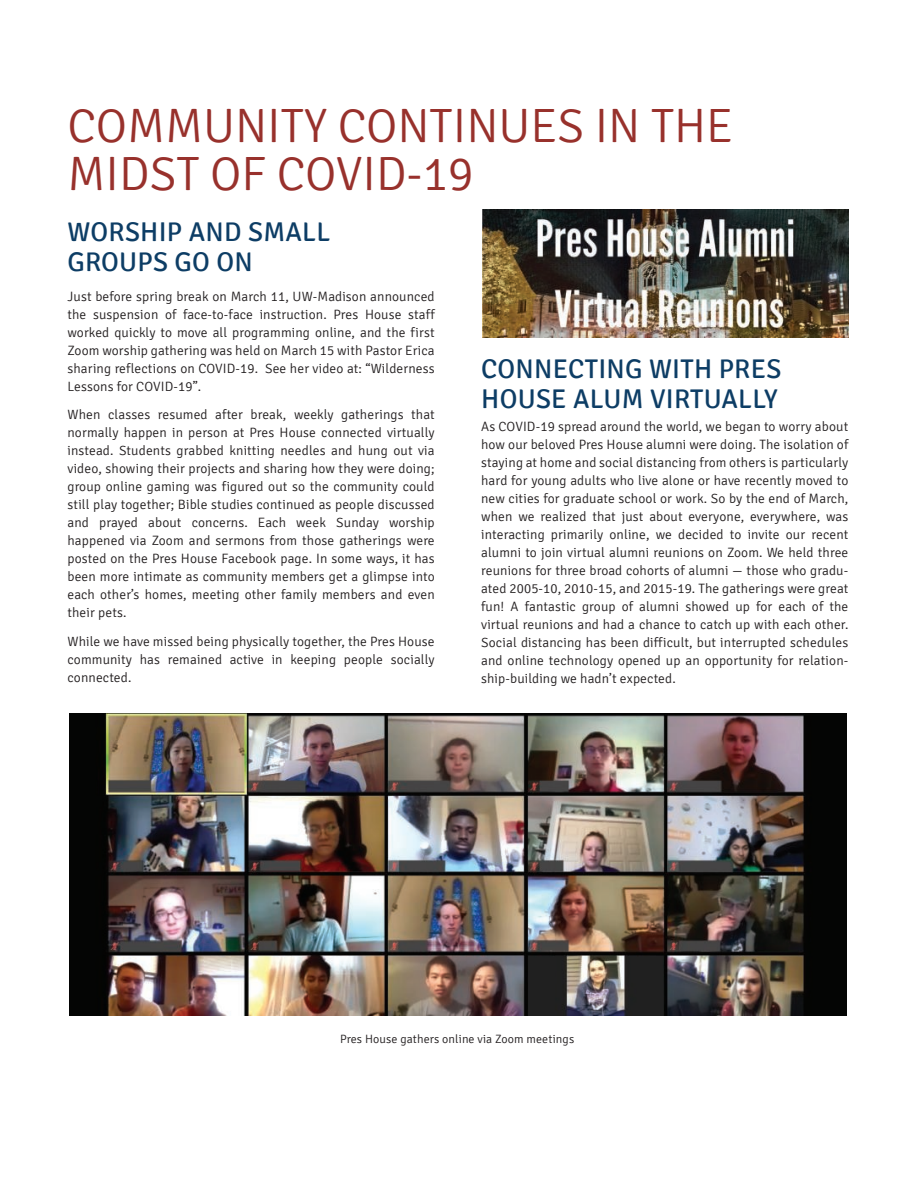
<style>
.page{position:relative;width:918px;height:1188px;background:#fff}
.page>*{position:absolute;margin:0;border:0;box-sizing:border-box;transform-origin:0 0}
.t1{font:300 48px/48px "Signika";color:#98312c}
.t2{font:27px/30px "Signika";letter-spacing:.01em;color:#0d3d65}
.t3{font:300 13.5px/18px "Signika";letter-spacing:.01em;color:#231f20;text-align:justify}
.t4{font:300 12px "Signika";letter-spacing:.01em;color:#231f20}
</style>
<div class="page">
<img style="left:483px;top:209px;width:366px;height:129px">
<img style="left:69px;top:713px;width:778px;height:303px">
<h1 class="t1" style="left:68px;top:103px;width:667px">COMMUNITY CONTINUES IN THE<br>MIDST OF COVID-19</h1>
<h2 class="t2" style="left:68px;top:218px;width:264px">WORSHIP AND SMALL<br>GROUPS GO ON</h2>
<p class="t3" style="left:68px;top:288px;width:369px">Just before spring break on March 11, UW-Madison announced the suspension of face-to-face instruction. Pres House staff worked quickly to move all programming online, and the first Zoom worship gathering was held on March 15 with Pastor Erica sharing reflections on COVID-19. See her video at: “Wilderness Lessons for COVID-19”.</p>
<p class="t3" style="left:68px;top:406px;width:369px">When classes resumed after break, weekly gatherings that normally happen in person at Pres House connected virtually instead. Students grabbed knitting needles and hung out via video, showing their projects and sharing how they were doing; group online gaming was figured out so the community could still play together; Bible studies continued as people discussed and prayed about concerns. Each week Sunday worship happened via Zoom and sermons from those gatherings were posted on the Pres House Facebook page. In some ways, it has been more intimate as community members get a glimpse into each other’s homes, meeting other family members and even their pets.</p>
<p class="t3" style="left:68px;top:632px;width:369px">While we have missed being physically together, the Pres House community has remained active in keeping people socially connected.</p>
<h2 class="t2" style="left:481px;top:354px;width:302px">CONNECTING WITH PRES<br>HOUSE ALUM VIRTUALLY</h2>
<p class="t3" style="left:481px;top:418px;width:369px">As COVID-19 spread around the world, we began to worry about how our beloved Pres House alumni were doing. The isolation of staying at home and social distancing from others is particularly hard for young adults who live alone or have recently moved to new cities for graduate school or work. So by the end of March, when we realized that just about everyone, everywhere, was interacting primarily online, we decided to invite our recent alumni to join virtual alumni reunions on Zoom. We held three reunions for three broad cohorts of alumni — those who gradu&shy;ated 2005-10, 2010-15, and 2015-19. The gatherings were great fun! A fantastic group of alumni showed up for each of the virtual reunions and had a chance to catch up with each other.<br>Social distancing has been difficult, but interrupted schedules and online technology opened up an opportunity for relation&shy;ship-building we hadn’t expected.</p>
<p class="t4" style="left:340px;top:1033px;width:236px">Pres House gathers online via Zoom meetings</p>
</div>
